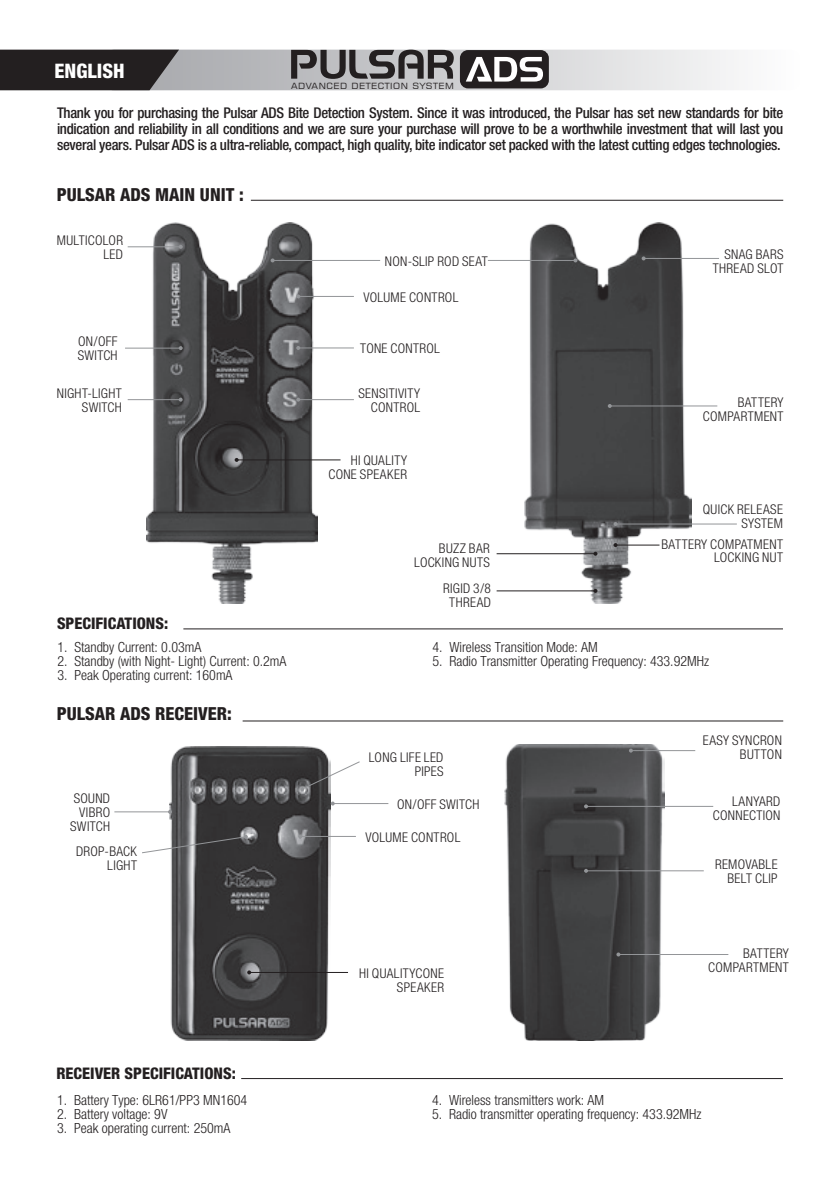
<style>
.page{position:relative;width:840px;height:1191px;background:#fff}
.page>*{position:absolute;margin:0;border:0;box-sizing:border-box;transform-origin:0 0}
.t1{font:800 condensed 20px "Helvetica Neue";color:#fff}
.t2{font:800 condensed 18px "Helvetica Neue";color:#231f20}
.t3{font:800 condensed 16px "Helvetica Neue";color:#231f20}
.t4{font:500 condensed 14.8px/16px "Helvetica Neue";letter-spacing:-.02em;color:#231f20;text-align:justify}
.t5{font:300 condensed 14px "Helvetica Neue";color:#231f20}
.t6{font:300 condensed 13.4px/14px "Helvetica Neue";letter-spacing:.025em;color:#231f20}
.t7{font:8.4px "Square 721 BT";letter-spacing:.06em;color:#231f20;scale:1.11 1}
</style>
<div class="page">
<hr style="left:183px;top:628px;width:599px;height:1px;background:#231f20">
<svg style="left:103px;top:50px;width:698px;height:40px"></svg>
<img style="left:169px;top:747px;width:161px;height:293px">
<img style="left:504px;top:744px;width:159px;height:296px">
<img style="left:147px;top:223px;width:170px;height:381px">
<img style="left:524px;top:223px;width:167px;height:381px">
<hr style="left:242px;top:720px;width:540px;height:1px;background:#231f20">
<hr style="left:251px;top:200px;width:531px;height:1px;background:#231f20">
<hr style="left:487px;top:260px;width:88px;height:1px;background:#939598">
<svg style="left:573px;top:258px;width:4px;height:4px"></svg>
<hr style="left:272px;top:260px;width:108px;height:1px;background:#939598">
<svg style="left:270px;top:258px;width:4px;height:4px"></svg>
<hr style="left:298px;top:399px;width:56px;height:1px;background:#939598">
<svg style="left:296px;top:398px;width:4px;height:4px"></svg>
<hr style="left:609px;top:405px;width:108px;height:1px;background:#939598">
<svg style="left:607px;top:404px;width:4px;height:4px"></svg>
<hr style="left:618px;top:954px;width:110px;height:1px;background:#939598">
<svg style="left:616px;top:952px;width:4px;height:4px"></svg>
<hr style="left:585px;top:870px;width:118px;height:1px;background:#939598">
<svg style="left:583px;top:868px;width:4px;height:4px"></svg>
<hr style="left:630px;top:750px;width:64px;height:1px;background:#939598">
<svg style="left:628px;top:748px;width:4px;height:4px"></svg>
<hr style="left:585px;top:806px;width:127px;height:1px;background:#939598">
<svg style="left:583px;top:804px;width:4px;height:4px"></svg>
<hr style="left:643px;top:258px;width:75px;height:1px;background:#939598">
<svg style="left:641px;top:256px;width:4px;height:4px"></svg>
<hr style="left:496px;top:553px;width:99px;height:1px;background:#231f20">
<svg style="left:593px;top:552px;width:4px;height:4px"></svg>
<hr style="left:496px;top:590px;width:99px;height:1px;background:#231f20">
<svg style="left:593px;top:589px;width:4px;height:4px"></svg>
<hr style="left:615px;top:523px;width:121px;height:1px;background:#939598">
<svg style="left:613px;top:522px;width:4px;height:4px"></svg>
<hr style="left:615px;top:544px;width:44px;height:1px;background:#231f20">
<svg style="left:613px;top:543px;width:4px;height:4px"></svg>
<hr style="left:236px;top:459px;width:104px;height:1px;background:#231f20">
<svg style="left:234px;top:458px;width:4px;height:4px"></svg>
<hr style="left:249px;top:972px;width:99px;height:1px;background:#231f20">
<svg style="left:247px;top:970px;width:4px;height:4px"></svg>
<hr style="left:298px;top:347px;width:56px;height:1px;background:#939598">
<svg style="left:296px;top:346px;width:4px;height:4px"></svg>
<hr style="left:298px;top:296px;width:56px;height:1px;background:#939598">
<svg style="left:296px;top:294px;width:4px;height:4px"></svg>
<hr style="left:300px;top:836px;width:56px;height:1px;background:#939598">
<svg style="left:298px;top:834px;width:4px;height:4px"></svg>
<hr style="left:332px;top:803px;width:56px;height:1px;background:#939598">
<svg style="left:330px;top:801px;width:4px;height:4px"></svg>
<svg style="left:300px;top:760px;width:60px;height:31px"></svg>
<hr style="left:114px;top:811px;width:56px;height:1px;background:#939598">
<svg style="left:168px;top:810px;width:4px;height:4px"></svg>
<svg style="left:142px;top:834px;width:106px;height:20px"></svg>
<hr style="left:128px;top:399px;width:52px;height:1px;background:#939598">
<svg style="left:178px;top:398px;width:4px;height:4px"></svg>
<hr style="left:125px;top:347px;width:55px;height:1px;background:#939598">
<svg style="left:178px;top:346px;width:4px;height:4px"></svg>
<hr style="left:128px;top:246px;width:52px;height:1px;background:#939598">
<svg style="left:178px;top:245px;width:4px;height:4px"></svg>
<svg style="left:0;top:50px;width:179px;height:40px;background:#2e2a2b"></svg>
<hr style="left:241px;top:1078px;width:541px;height:1px;background:#231f20">
<svg style="left:291px;top:50px;width:162px;height:29px;background:#737173"></svg>
<svg style="left:459px;top:50px;width:89px;height:38px"></svg>
<h1 class="t1" style="left:54px;top:59px;width:72px">ENGLISH</h1>
<p class="t7" style="left:291px;top:81px;width:148px">ADVANCED DETECTION SYSTEM</p>
<p class="t4" style="left:57px;top:104px;width:727px">Thank you for purchasing the Pulsar ADS Bite Detection System. Since it was introduced, the Pulsar has set new standards for bite indication and reliability in all conditions and we are sure your purchase will prove to be a worthwhile investment that will last you several years. Pulsar ADS is a ultra-reliable, compact, high quality, bite indicator set packed with the latest cutting edges technologies.</p>
<h2 class="t2" style="left:57px;top:183px;width:21px">PULSAR</h2>
<h2 class="t2" style="left:120px;top:183px;width:11px">ADS</h2>
<h2 class="t2" style="left:155px;top:183px;width:11px">MAIN</h2>
<h2 class="t2" style="left:200px;top:183px;width:10px">UNIT</h2>
<h2 class="t2" style="left:239px;top:183px;width:6px">:</h2>
<p class="t6" style="left:57px;top:233px;width:8px">MULTICOLOR</p>
<p class="t6" style="left:103px;top:247px;width:8px">LED</p>
<p class="t6" style="left:78px;top:334px;width:41px">ON/OFF<br>SWITCH</p>
<p class="t6" style="left:57px;top:386px;width:67px;text-align:right">NIGHT-LIGHT<br>SWITCH</p>
<p class="t3" style="left:57px;top:613px;width:55px">SPECIFICATIONS</p>
<p class="t3" style="left:164px;top:613px;width:6px">:</p>
<p class="t5" style="left:57px;top:639px;width:145px">1. Standby Current: 0.03mA</p>
<p class="t5" style="left:57px;top:653px;width:230px">2. Standby (with Night- Light) Current: 0.2mA</p>
<p class="t5" style="left:57px;top:667px;width:177px">3. Peak Operating current: 160mA</p>
<h2 class="t2" style="left:57px;top:702px;width:21px">PULSAR</h2>
<h2 class="t2" style="left:120px;top:702px;width:11px">ADS</h2>
<h2 class="t2" style="left:155px;top:702px;width:10px">RECEI</h2>
<h2 class="t2" style="left:198px;top:702px;width:35px">VER:</h2>
<p class="t6" style="left:74px;top:791px;width:9px">SOUND</p>
<p class="t6" style="left:79px;top:805px;width:24px">VIBRO</p>
<p class="t6" style="left:70px;top:819px;width:41px">SWITCH</p>
<p class="t6" style="left:76px;top:844px;width:8px">DROP</p>
<p class="t6" style="left:105px;top:844px;width:34px">-BACK<br>LIGHT</p>
<p class="t3" style="left:56px;top:1063px;width:9px">RECEI</p>
<p class="t3" style="left:95px;top:1063px;width:85px">VER SPECIFICATIONS</p>
<p class="t3" style="left:231px;top:1063px;width:6px">:</p>
<p class="t5" style="left:57px;top:1092px;width:191px">1. Battery Type: 6LR61/PP3 MN 1604</p>
<p class="t5" style="left:57px;top:1106px;width:112px">2. Battery voltage: 9V</p>
<p class="t5" style="left:57px;top:1120px;width:175px">3. Peak operating current: 250mA</p>
<p class="t6" style="left:385px;top:254px;width:104px">non-slip rod seat</p>
<p class="t6" style="left:363px;top:290px;width:96px">volume control</p>
<p class="t6" style="left:360px;top:341px;width:8px">TONE</p>
<p class="t6" style="left:390px;top:341px;width:51px">control</p>
<p class="t6" style="left:358px;top:386px;width:7px">SENSITIVIT</p>
<p class="t6" style="left:370px;top:386px;width:51px;text-align:right">Y control</p>
<p class="t6" style="left:350px;top:453px;width:57px">hi quality</p>
<p class="t6" style="left:328px;top:467px;width:8px">CONE</p>
<p class="t6" style="left:359px;top:467px;width:8px">SPEA</p>
<p class="t6" style="left:387px;top:467px;width:14px">KER</p>
<p class="t6" style="left:414px;top:541px;width:77px;text-indent:25px">buzz bar<br>LOCKING NUTS</p>
<p class="t6" style="left:443px;top:581px;width:49px;text-align:center">rigid 3/8 thread</p>
<p class="t6" style="left:712px;top:247px;width:58px;text-indent:12px">SNAG BARS<br>THREAD</p>
<p class="t6" style="left:757px;top:262px;width:8px">SLOT</p>
<p class="t6" style="left:737px;top:395px;width:15px">BATTER</p>
<p class="t6" style="left:777px;top:395px;width:7px">Y</p>
<p class="t6" style="left:702px;top:409px;width:9px">COMPARTMENT</p>
<p class="t6" style="left:702px;top:502px;width:7px">QUIC</p>
<p class="t6" style="left:741px;top:502px;width:21px;text-indent:-14px">K RELEASE<br>SYSTEM</p>
<p class="t6" style="left:661px;top:537px;width:123px;line-height:13.4px;text-align:right">battery compatment locking nut</p>
<p class="t5" style="left:432px;top:639px;width:158px">4. Wireless Transition Mode: AM</p>
<p class="t5" style="left:432px;top:653px;width:278px">5. Radio Transmitter Operating Frequency: 433.92MHz</p>
<p class="t6" style="left:414px;top:750px;width:30px;text-indent:-46px">LONG LIFELED pipes</p>
<p class="t6" style="left:397px;top:797px;width:84px">ON/OFF SWITCH</p>
<p class="t6" style="left:365px;top:829px;width:96px">volume control</p>
<p class="t6" style="left:397px;top:965px;width:21px;text-indent:-38px">hi qualityCONE<br>SPEA</p>
<p class="t6" style="left:424px;top:979px;width:14px">KER</p>
<p class="t6" style="left:702px;top:732px;width:52px;text-align:right">EASY SYNCRON<br>BUTTON</p>
<p class="t6" style="left:712px;top:794px;width:69px;text-align:center">LAN YARD connection</p>
<p class="t6" style="left:714px;top:857px;width:9px">REMOVA</p>
<p class="t6" style="left:727px;top:857px;width:45px;text-indent:31px">BLE<br>BELT CLIP</p>
<p class="t6" style="left:742px;top:946px;width:15px">BATTER</p>
<p class="t6" style="left:782px;top:946px;width:7px">Y</p>
<p class="t6" style="left:707px;top:960px;width:9px">COMPARTMENT</p>
<p class="t5" style="left:432px;top:1092px;width:165px">4. Wireless transmitters work: AM</p>
<p class="t5" style="left:432px;top:1106px;width:271px">5. Radio transmitter operating frequency: 433.92MHz</p>
</div>
